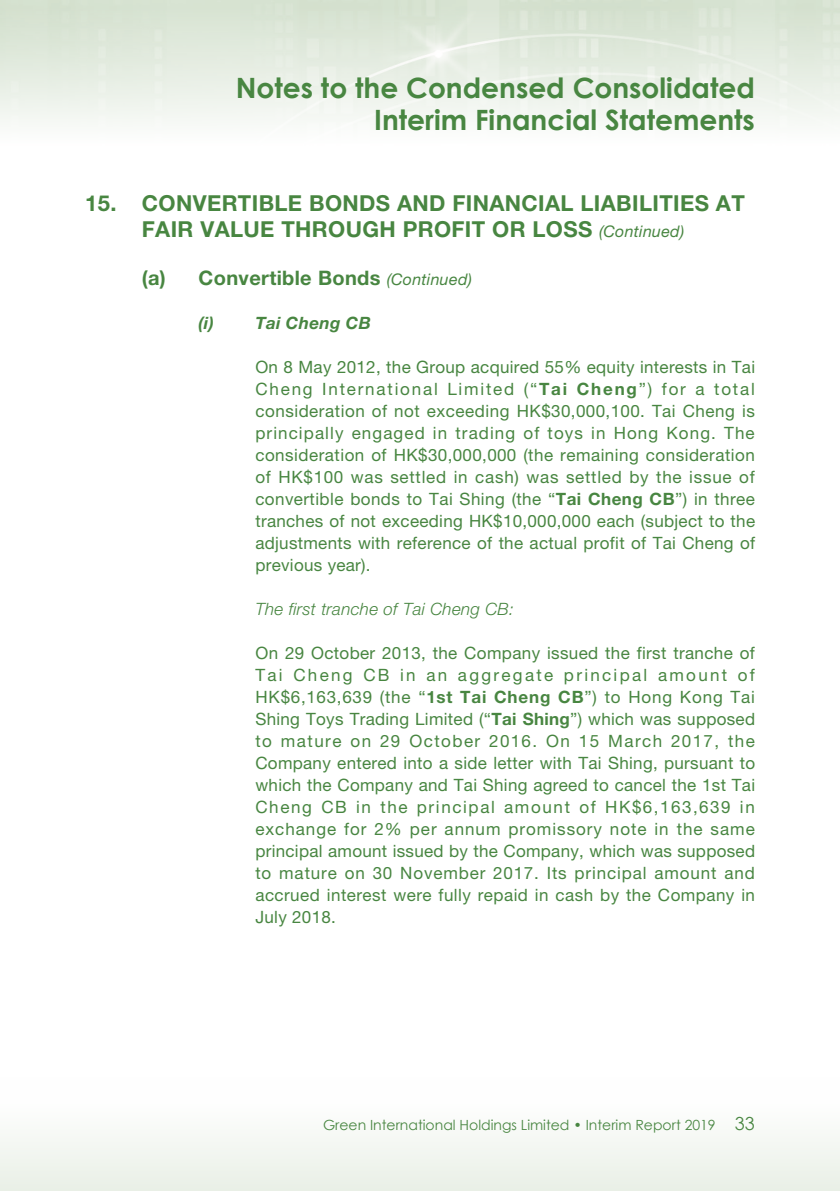
<style>
.page{position:relative;width:840px;height:1191px;background:#fff}
.page>*{position:absolute;margin:0;border:0;box-sizing:border-box;transform-origin:0 0}
.t1{font:700 28px/32px "Century Gothic";color:#488641;text-align:right}
.t2{font:700 22px/26px "Helvetica Neue LT Std";letter-spacing:.015em;color:#488641;text-align:center}
.t3{font:700 20px "Helvetica Neue LT Std";letter-spacing:.015em;color:#488641}
.t4{font:17px/22px "Helvetica Neue LT Std";letter-spacing:.015em;color:#488641;text-align:justify}
.t5{font:italic 300 17px "Helvetica Neue LT Std";letter-spacing:.015em;color:#488641}
.t6{font:italic 700 17px "Helvetica Neue LT Std";letter-spacing:.015em;color:#488641}
.t7{font:14px "Century Gothic";color:#488641}
.s1{font-weight:400;font-style:italic;font-size:16px}
.s2{font-weight:700}
.s3{font-size:18px}
</style>
<div class="page">
<div style="left:0;top:1077px;width:839px;height:114px;background:linear-gradient(to right,#f6f8f5,#f6f8f5)"></div>
<h1 class="t1" style="left:235px;top:70px;width:520px">Notes to the Condensed Consolidated<br>Interim Financial Statements</h1>
<p class="t2" style="left:85px;top:190px;width:660px">15. CONVERTIBLE BONDS AND FINANCIAL LIABILITIES AT<br>FAIR VALUE THROUGH PROFIT OR LOSS <span class="s1">(Continued)</span></p>
<p class="t3" style="left:142px;top:266px;width:331px">(a) Convertible Bonds <span class="s1">(Continued)</span></p>
<p class="t6" style="left:198px;top:312px;width:17px">(i)</p>
<p class="t6" style="left:255px;top:312px;width:117px">Tai Cheng CB</p>
<p class="t4" style="left:255px;top:356px;width:501px">On 8 May 2012, the Group acquired 55% equity interests in Tai Cheng International Limited (“<span class="s2">Tai Cheng</span>”) for a total consideration of not exceeding HK$30,000,100. Tai Cheng is principally engaged in trading of toys in Hong Kong. The consideration of HK$30,000,000 (the remaining consideration of HK$100 was settled in cash) was settled by the issue of convertible bonds to Tai Shing (the “<span class="s2">Tai Cheng CB</span>”) in three tranches of not exceeding HK$10,000,000 each (subject to the adjustments with reference of the actual profit of Tai Cheng of previous year).</p>
<p class="t5" style="left:255px;top:599px;width:260px">The first tranche of Tai Cheng CB:</p>
<p class="t4" style="left:255px;top:642px;width:501px">On 29 October 2013, the Company issued the first tranche of Tai Cheng CB in an aggregate principal amount of HK$6,163,639 (the “<span class="s2">1st Tai Cheng CB</span>”) to Hong Kong Tai Shing Toys Trading Limited (“<span class="s2">Tai Shing</span>”) which was supposed to mature on 29 October 2016. On 15 March 2017, the Company entered into a side letter with Tai Shing, pursuant to which the Company and Tai Shing agreed to cancel the 1st Tai Cheng CB in the principal amount of HK$6,163,639 in exchange for 2% per annum promissory note in the same principal amount issued by the Company, which was supposed to mature on 30 November 2017. Its principal amount and accrued interest were fully repaid in cash by the Company in July 2018.</p>
<p class="t7" style="left:323px;top:1115px;width:433px">Green International Holdings Limited • Interim Report 2019 <span class="s3">33</span></p>
</div>
